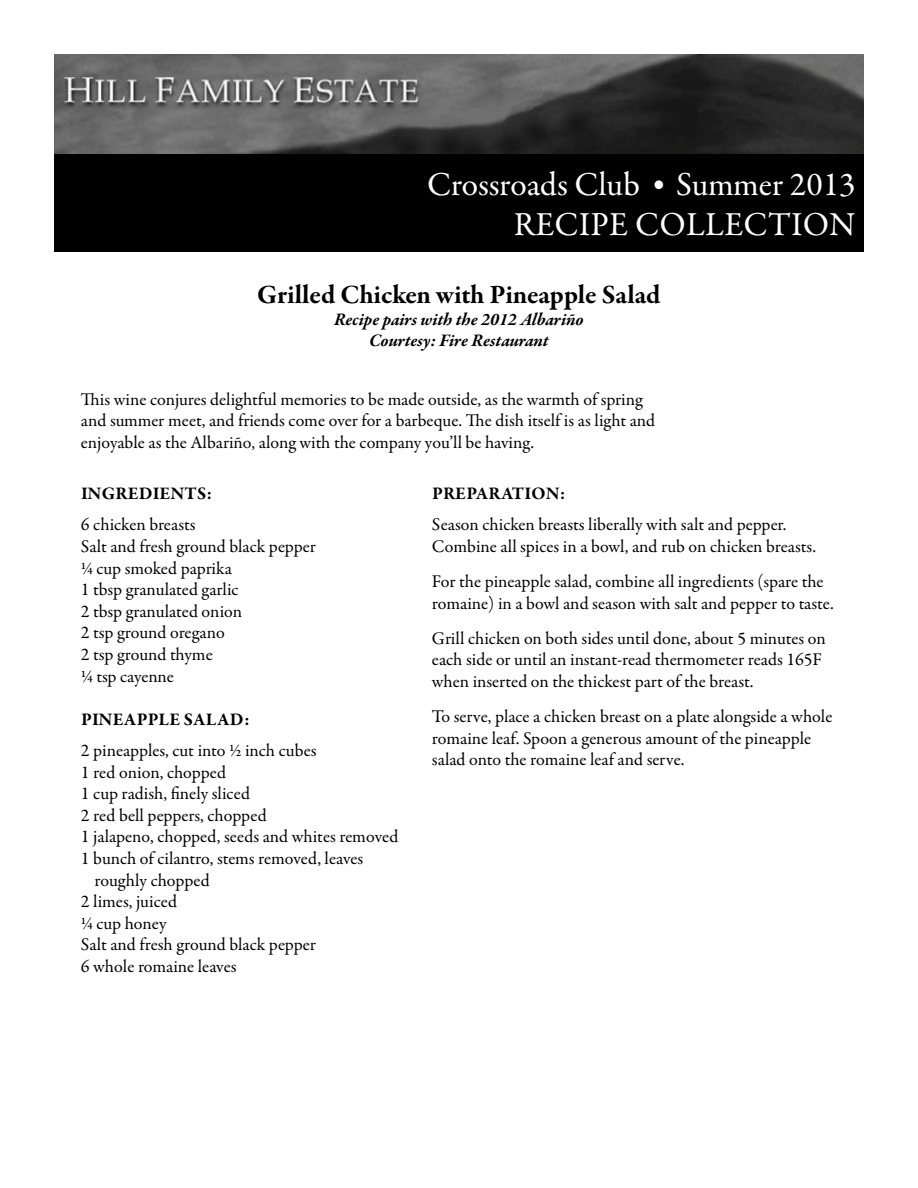
<style>
.page{position:relative;width:918px;height:1188px;background:#fff}
.page>*{position:absolute;margin:0;border:0;box-sizing:border-box;transform-origin:0 0}
.t1{font:33.75px/40.5px "Garamond Premr Pro";color:#fff;text-align:right}
.t2{font:700 27px "Garamond Premr Pro";letter-spacing:-.005em;color:#000}
.t3{font:18px/21.6px "Garamond Premr Pro";color:#000}
.t4{font:italic 700 18px/21.6px "Garamond Premr Pro";letter-spacing:-.005em;color:#000;text-align:center}
.t5{font:700 18px "Garamond Premr Pro";letter-spacing:.015em;color:#000}
.s1{font-size:27px}
</style>
<div class="page">
<img style="left:54px;top:54px;width:810px;height:100px">
<div style="left:54px;top:154px;width:810px;height:98px;background:#000"></div>
<h1 class="t1" style="left:427px;top:165px;width:430px">Crossroads Club <span class="s1">•</span> Summer 2013<br>RECIPE COLLECTION</h1>
<h2 class="t2" style="left:257px;top:278px;width:405px">Grilled Chicken with Pineapple Salad</h2>
<p class="t4" style="left:334px;top:309px;width:251px">Recipe pairs with the 2012 Albariño<br>Courtesy: Fire Restaurant</p>
<p class="t3" style="left:81px;top:389px;width:576px">This wine conjures delightful memories to be made outside, as the warmth of spring and summer meet, and friends come over for a barbeque. The dish itself is as light and enjoyable as the Albariño, along with the company you’ll be having.</p>
<p class="t5" style="left:81px;top:482px;width:133px">INGREDIENTS:</p>
<p class="t3" style="left:81px;top:514px;width:236px">6 chicken breasts<br>Salt and fresh ground black pepper ¼ cup smoked paprika<br>1 tbsp granulated garlic<br>2 tbsp granulated onion<br>2 tsp ground oregano<br>2 tsp ground thyme<br>¼ tsp cayenne</p>
<p class="t5" style="left:81px;top:708px;width:23px">Pineapp</p>
<p class="t5" style="left:159px;top:708px;width:93px">le Salad :</p>
<p class="t3" style="left:81px;top:740px;width:237px">2 pineapples, cut into ½ inch cubes</p>
<p class="t3" style="left:81px;top:762px;width:147px">1 red onion, chopped</p>
<p class="t3" style="left:81px;top:783px;width:171px">1 cup radish, finely sliced</p>
<p class="t3" style="left:81px;top:805px;width:187px">2 red bell peppers, chopped</p>
<p class="t3" style="left:81px;top:826px;width:319px">1 jalapeno, chopped, seeds and whites removed</p>
<p class="t3" style="left:81px;top:848px;width:284px">1 bunch of cilantro, stems removed, leaves</p>
<p class="t3" style="left:94px;top:870px;width:117px">roughly chopped</p>
<p class="t3" style="left:81px;top:891px;width:98px">2 limes, juiced</p>
<p class="t3" style="left:81px;top:913px;width:87px">¼ cup honey</p>
<p class="t3" style="left:81px;top:934px;width:236px">Salt and fresh ground black pepper</p>
<p class="t3" style="left:81px;top:956px;width:157px">6 whole romaine leaves</p>
<p class="t5" style="left:432px;top:482px;width:135px">PREPARATION:</p>
<p class="t3" style="left:432px;top:514px;width:386px">Season chicken breasts liberally with salt and pepper.<br>Combine all spices in a bowl, and rub on chicken breasts.</p>
<p class="t3" style="left:432px;top:571px;width:403px">For the pineapple salad, combine all ingredients (spare the romaine) in a bowl and season with salt and pepper to taste.</p>
<p class="t3" style="left:432px;top:628px;width:395px">Grill chicken on both sides until done, about 5 minutes on each side or until an instant-read thermometer reads 165F when inserted on the thickest part of the breast.</p>
<p class="t3" style="left:432px;top:706px;width:402px">To serve, place a chicken breast on a plate alongside a whole romaine leaf. Spoon a generous amount of the pineapple salad onto the romaine leaf and serve.</p>
</div>
